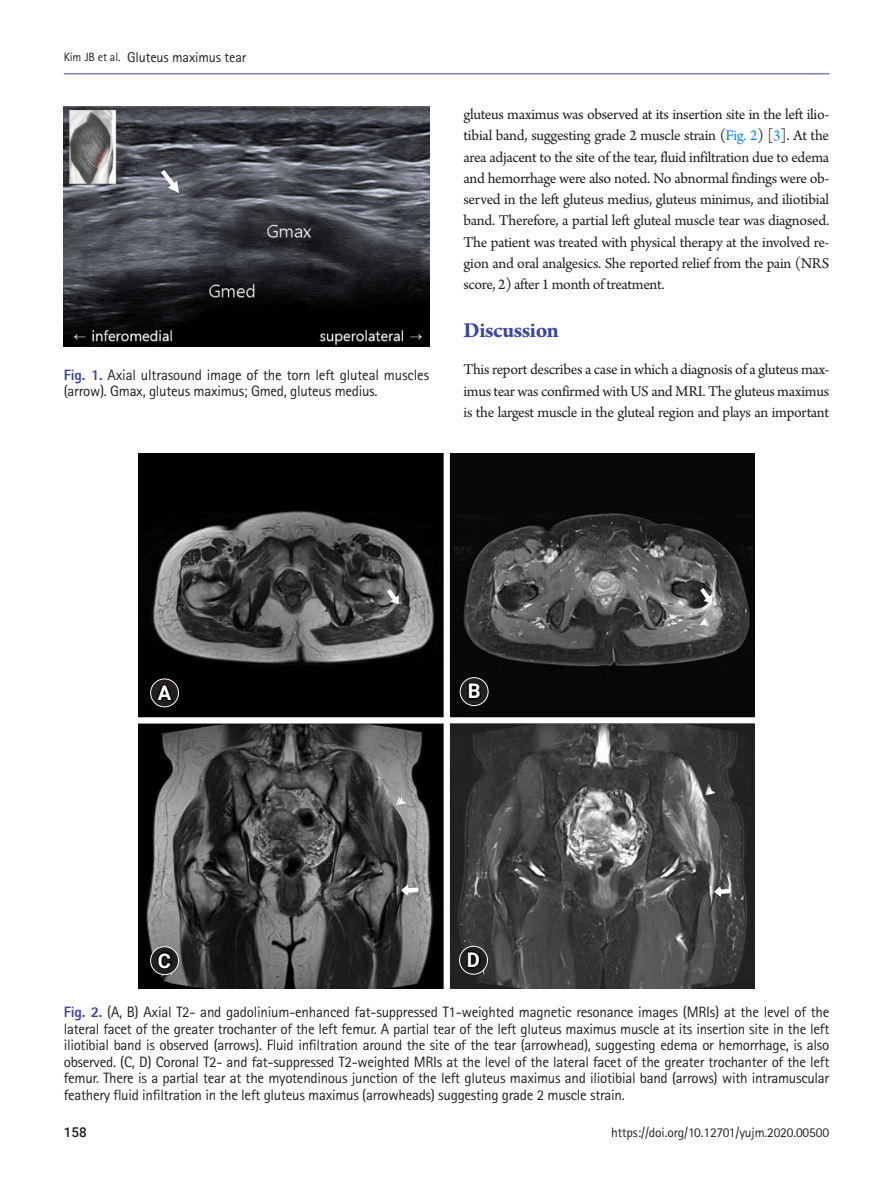
<style>
.page{position:relative;width:893px;height:1191px;background:#fff}
.page>*{position:absolute;margin:0;border:0;box-sizing:border-box;transform-origin:0 0}
.body-title{font:700 22.5px "Arno Pro";letter-spacing:-.02em;color:#3b479d}
.t1{font:700 20.25px "Roboto";color:#fff}
.body{font:15.75px/21.3px "Arno Pro";letter-spacing:-.02em;color:#231f20;text-align:justify}
.fig-caption{font:15px/16.5px "Rotis Sans Serif Std";letter-spacing:-.02em;color:#231f20}
.t2{font:14.25px "Rotis Sans Serif Std";letter-spacing:-.01em;color:#231f20}
.t3{font:13.5px "Rotis Sans Serif Std";letter-spacing:-.01em;color:#231f20}
.t4{font:500 13.5px "Roboto";color:#231f20}
.s1{font-size:12px}
.s2{font-weight:800;color:#3b479d}
.s3{color:#0b88de}
</style>
<div class="page">
<img style="left:64px;top:106px;width:365px;height:240px">
<img style="left:139px;top:453px;width:615px;height:535px">
<svg style="left:151px;top:679px;width:28px;height:28px"></svg>
<div style="left:150px;top:678px;width:29px;height:29px;border:1px solid #fff;border-radius:50%"></div>
<svg style="left:154px;top:682px;width:21px;height:21px"></svg>
<svg style="left:151px;top:946px;width:28px;height:28px"></svg>
<div style="left:150px;top:946px;width:29px;height:29px;border:1px solid #fff;border-radius:50%"></div>
<svg style="left:155px;top:949px;width:19px;height:22px"></svg>
<svg style="left:460px;top:677px;width:28px;height:28px"></svg>
<div style="left:460px;top:677px;width:29px;height:29px;border:1px solid #fff;border-radius:50%"></div>
<svg style="left:466px;top:680px;width:17px;height:21px"></svg>
<svg style="left:459px;top:946px;width:28px;height:28px"></svg>
<div style="left:459px;top:945px;width:29px;height:29px;border:1px solid #fff;border-radius:50%"></div>
<svg style="left:465px;top:949px;width:18px;height:20px"></svg>
<svg style="left:408px;top:887px;width:10px;height:4px"></svg>
<svg style="left:401px;top:884px;width:7px;height:11px"></svg>
<svg style="left:714px;top:886px;width:16px;height:10px"></svg>
<svg style="left:700px;top:588px;width:12px;height:15px"></svg>
<svg style="left:387px;top:589px;width:12px;height:15px"></svg>
<svg style="left:699px;top:615px;width:12px;height:12px"></svg>
<img style="left:392px;top:794px;width:15px;height:14px">
<img style="left:701px;top:784px;width:15px;height:15px">
<svg style="left:161px;top:170px;width:18px;height:23px"></svg>
<hr style="left:64px;top:73px;width:765px;height:1px;background:#3b479d">
<p class="t2" style="left:64px;top:49px;width:184px"><span class="s1">Kim JB et al.</span> Gluteus maximus tear</p>
<p class="fig-caption" style="left:64px;top:366px;width:367px"><span class="s2">Fig. 1.</span> Axial ultrasound image of the torn left gluteal muscles (arrow). Gmax, gluteus maximus; Gmed, gluteus medius.</p>
<p class="body" style="left:463px;top:104px;width:367px">gluteus maximus was observed at its insertion site in the left ilio&shy;tibial band, suggesting grade 2 muscle strain (<span class="s3">Fig. 2</span>) [<span class="s3">3</span>]. At the area adjacent to the site of the tear, fluid infiltration due to edema and hemorrhage were also noted. No abnormal findings were ob&shy;served in the left gluteus medius, gluteus minimus, and iliotibial band. Therefore, a partial left gluteal muscle tear was diagnosed.<br>The patient was treated with physical therapy at the involved re&shy;gion and oral analgesics. She reported relief from the pain (NRS score, 2) after 1 month of treatment.</p>
<p class="body-title" style="left:463px;top:317px;width:97px">Discussion</p>
<p class="body" style="left:463px;top:360px;width:367px">This report describes a case in which a diagnosis of a gluteus max&shy;imus tear was confirmed with US and MRI. The gluteus maximus is the largest muscle in the gluteal region and plays an important</p>
<p class="t1" style="left:158px;top:678px;width:15px">A</p>
<p class="t1" style="left:158px;top:946px;width:15px">C</p>
<p class="t1" style="left:468px;top:677px;width:14px">B</p>
<p class="t1" style="left:467px;top:945px;width:15px">D</p>
<p class="fig-caption" style="left:64px;top:1003px;width:767px;text-align:justify"><span class="s2">Fig. 2.</span> (A, B) Axial T2- and gadolinium-enhanced fat-suppressed T1-weighted magnetic resonance images (MRIs) at the level of the lateral facet of the greater trochanter of the left femur. A partial tear of the left gluteus maximus muscle at its insertion site in the left iliotibial band is observed (arrows). Fluid infiltration around the site of the tear (arrowhead), suggesting edema or hemorrhage, is also observed. (C, D) Coronal T2- and fat-suppressed T2-weighted MRIs at the level of the lateral facet of the greater trochanter of the left femur. There is a partial tear at the myotendinous junction of the left gluteus maximus and iliotibial band (arrows) with intramuscular feathery fluid infiltration in the left gluteus maximus (arrowheads) suggesting grade 2 muscle strain.</p>
<p class="t4" style="left:64px;top:1123px;width:25px">158</p>
<p class="t3" style="left:611px;top:1124px;width:219px">https://doi.org/10.12701/yujm.2020.00500</p>
</div>
